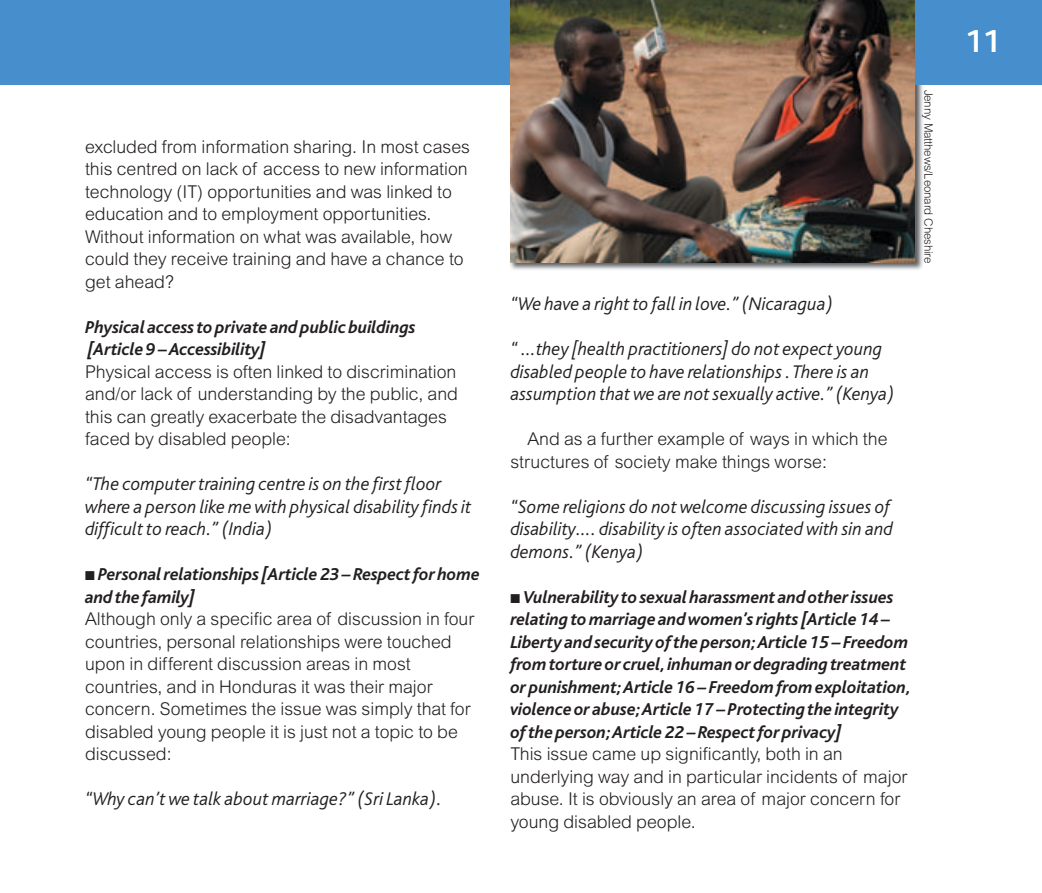
<style>
.page{position:relative;width:1042px;height:893px;background:#fff}
.page>*{position:absolute;margin:0;border:0;box-sizing:border-box;transform-origin:0 0}
.t1{font:700 33px "Bliss";color:#fff}
.t2{font:italic 300 19.2px/22.5px "Bliss";color:#231f20}
.t3{font:italic 700 18px/22.5px "Bliss";letter-spacing:-.005em;color:#231f20}
.t4{font:300 17.7px/22.5px "Arial";color:#231f20}
.t5{font:300 11.55px "Arial";letter-spacing:-.015em;color:#231f20}
</style>
<div class="page">
<img style="left:510px;top:85px;width:413px;height:185px">
<div style="left:0;top:0;width:1042px;height:85px;background:#468fcc"></div>
<img style="left:510px;top:0;width:404px;height:262px">
<p class="t4" style="left:85px;top:137px;width:386px">excluded from information sharing. In most cases this centred on lack of access to new information technology (IT) opportunities and was linked to education and to employment opportunities.<br>Without information on what was available, how could they receive training and have a chance to get ahead?</p>
<p class="t3" style="left:85px;top:317px;width:332px">Physical access to private and public buildings [Article 9 – Accessibility]</p>
<p class="t4" style="left:85px;top:362px;width:374px">Physical access is often linked to discrimination and/or lack of understanding by the public, and this can greatly exacerbate the disadvantages faced by disabled people:</p>
<p class="t2" style="left:85px;top:474px;width:388px">“The computer training centre is on the first floor where a person like me with physical disability finds it difficult to reach.” (India)</p>
<p class="t3" style="left:85px;top:565px;width:396px">■ Personal relationships [Article 23 – Respect for home and the family]</p>
<p class="t4" style="left:85px;top:610px;width:391px">Although only a specific area of discussion in four countries, personal relationships were touched upon in different discussion areas in most countries, and in Honduras it was their major concern. Sometimes the issue was simply that for disabled young people it is just not a topic to be discussed:</p>
<p class="t2" style="left:85px;top:789px;width:359px">“Why can’t we talk about marriage?” (Sri Lanka).</p>
<p class="t2" style="left:510px;top:294px;width:325px">“We have a right to fall in love.” (Nicaragua)</p>
<p class="t2" style="left:510px;top:339px;width:386px">“ …they [health practitioners] do not expect young disabled people to have relationships . There is an assumption that we are not sexually active.” (Kenya)</p>
<p class="t4" style="left:510px;top:430px;width:379px;text-indent:17px">And as a further example of ways in which the structures of society make things worse:</p>
<p class="t2" style="left:510px;top:497px;width:384px">“Some religions do not welcome discussing issues of disability…. disability is often associated with sin and demons.” (Kenya)</p>
<p class="t3" style="left:510px;top:587px;width:402px">■ Vulnerability to sexual harassment and other issues relating to marriage and women’s rights [Article 14 – Liberty and security of the person;Article 15 – Freedom from torture or cruel,inhuman or degrading treatment or punishment;Article 16 – Freedom from exploitation, violence or abuse;Article 17 – Protecting the integrity of the person;Article 22 – Respect for privacy]</p>
<p class="t4" style="left:510px;top:745px;width:399px">This issue came up significantly, both in an underlying way and in particular incidents of major abuse. It is obviously an area of major concern for young disabled people.</p>
<p class="t5" style="left:933px;top:90px;width:175px;rotate:90deg">Jenny Matthews/Leonard Cheshire</p>
<h1 class="t1" style="left:964px;top:28px;width:37px">11</h1>
</div>
